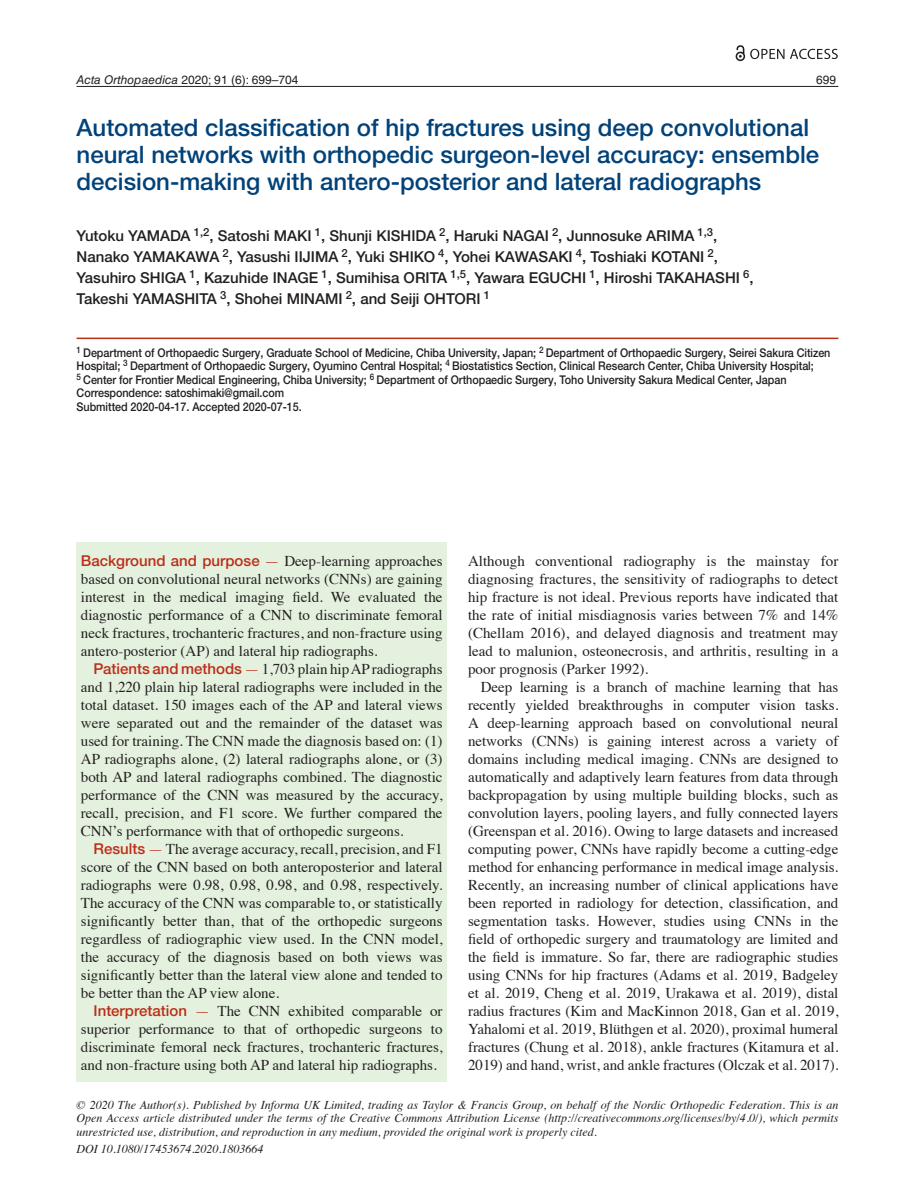
<style>
.page{position:relative;width:915px;height:1191px;background:#fff}
.page>*{position:absolute;margin:0;border:0;box-sizing:border-box;transform-origin:0 0}
.t1{font:500 24px/27px "Helvetica Neue LTW1 G";color:#004279}
.t2{font:15px/18px "Times";color:#231f20;text-align:justify}
.t3{font:500 15px/21px "Helvetica Neue LTW1 G";color:#231f20}
.t4{font:500 12px/13.5px "Helvetica Neue LTW1 G";letter-spacing:-.005em;color:#231f20;scale:.9 1}
.t5{font:italic 12px/13.5px "Times";color:#231f20;text-align:justify}
.t6{font:12px "Helvetica LT Std";color:#231f20}
.s1{font-style:italic}
.s2{font-family:"Helvetica Neue LTW1 G";font-weight:500;color:#bc2e18}
.s3{color:#bc2e18}
</style>
<div class="page">
<hr style="left:77px;top:86px;width:761px;height:1px;background:#231f20">
<div style="left:77px;top:542px;width:369px;height:539px;background:#e4f1de"></div>
<hr style="left:77px;top:337px;width:761px;height:2px;background:#bc2e18">
<svg style="left:735px;top:45px;width:9px;height:16px"></svg>
<svg style="left:750px;top:49px;width:87px;height:10px"></svg>
<p class="t6" style="left:77px;top:72px;width:223px"><span class="s1">Acta Orthopaedica</span> 2020; 91 (6): 699–704</p>
<p class="t6" style="left:816px;top:72px;width:22px">699</p>
<h1 class="t1" style="left:77px;top:114px;width:744px">Automated classification of hip fractures using deep convolutional neural networks with orthopedic surgeon-level accuracy: ensemble decision-making with antero-posterior and lateral radiographs</h1>
<p class="t3" style="left:77px;top:225px;width:678px">Yutoku YAMADA <sup>1,2</sup>, Satoshi MAKI <sup>1</sup>, Shunji KISHIDA <sup>2</sup>, Haruki NAGAI <sup>2</sup>, Junnosuke ARIMA <sup>1,3</sup>, Nanako YAMAKAWA <sup>2</sup>, Yasushi IIJIMA <sup>2</sup>, Yuki SHIKO <sup>4</sup>, Yohei KAWASAKI <sup>4</sup>, Toshiaki KOTANI <sup>2</sup>, Yasuhiro SHIGA <sup>1</sup>, Kazuhide INAGE <sup>1</sup>, Sumihisa ORITA <sup>1,5</sup>, Yawara EGUCHI <sup>1</sup>, Hiroshi TAKAHASHI <sup>6</sup>, Takeshi YAMASHITA <sup>3</sup>, Shohei MINAMI <sup>2</sup>, and Seiji OHTORI <sup>1</sup></p>
<p class="t4" style="left:77px;top:346px;width:838px"><sup>1</sup> Department of Orthopaedic Surgery, Graduate School of Medicine, Chiba University, Japan; <sup>2</sup> Department of Orthopaedic Surgery, Seirei Sakura Citizen Hospital; <sup>3</sup> Department of Orthopaedic Surgery, Oyumino Central Hospital; <sup>4</sup> Biostatistics Section, Clinical Research Center, Chiba University Hospital;<br><sup>5</sup> Center for Frontier Medical Engineering, Chiba University; <sup>6</sup> Department of Orthopaedic Surgery, Toho University Sakura Medical Center, Japan Correspondence: satoshimaki@gmail.com<br>Submitted 2020-04-17. Accepted 2020-07-15.</p>
<p class="t2" style="left:81px;top:550px;width:363px"><span class="s2">Background and purpose</span> <span class="s3">—</span> Deep-learning approaches based on convolutional neural networks (CNNs) are gaining interest in the medical imaging field. We evaluated the diagnostic performance of a CNN to discriminate femoral neck fractures, trochanteric fractures, and non-fracture using antero-posterior (AP) and lateral hip radiographs.</p>
<p class="t2" style="left:81px;top:658px;width:363px;text-indent:13px"><span class="s2">Patients and methods</span> <span class="s3">—</span> 1,703 plain hip AP radiographs and 1,220 plain hip lateral radiographs were included in the total dataset. 150 images each of the AP and lateral views were separated out and the remainder of the dataset was used for training. The CNN made the diagnosis based on: (1)<br>AP radiographs alone, (2) lateral radiographs alone, or (3) both AP and lateral radiographs combined. The diagnostic performance of the CNN was measured by the accuracy, recall, precision, and F1 score. We further compared the CNN’s performance with that of orthopedic surgeons.</p>
<p class="t2" style="left:81px;top:838px;width:363px;text-indent:13px"><span class="s2">Results</span> <span class="s3">—</span> The average accuracy, recall, precision, and F1 score of the CNN based on both anteroposterior and lateral radiographs were 0.98, 0.98, 0.98, and 0.98, respectively.<br>The accuracy of the CNN was comparable to, or statistically significantly better than, that of the orthopedic surgeons regardless of radiographic view used. In the CNN model, the accuracy of the diagnosis based on both views was significantly better than the lateral view alone and tended to be better than the AP view alone.</p>
<p class="t2" style="left:81px;top:1000px;width:363px;text-indent:13px"><span class="s2">Interpretation</span> <span class="s3">—</span> The CNN exhibited comparable or superior performance to that of orthopedic surgeons to discriminate femoral neck fractures, trochanteric fractures, and non-fracture using both AP and lateral hip radiographs.</p>
<p class="t2" style="left:468px;top:550px;width:371px">Although conventional radiography is the mainstay for diagnosing fractures, the sensitivity of radiographs to detect hip fracture is not ideal. Previous reports have indicated that the rate of initial misdiagnosis varies between 7% and 14% (Chellam 2016), and delayed diagnosis and treatment may lead to malunion, osteonecrosis, and arthritis, resulting in a poor prognosis (Parker 1992).</p>
<p class="t2" style="left:468px;top:676px;width:372px;text-indent:13px">Deep learning is a branch of machine learning that has recently yielded breakthroughs in computer vision tasks.<br>A deep-learning approach based on convolutional neural networks (CNNs) is gaining interest across a variety of domains including medical imaging. CNNs are designed to automatically and adaptively learn features from data through backpropagation by using multiple building blocks, such as convolution layers, pooling layers, and fully connected layers (Greenspan et al. 2016). Owing to large datasets and increased computing power, CNNs have rapidly become a cutting-edge method for enhancing performance in medical image analysis.<br>Recently, an increasing number of clinical applications have been reported in radiology for detection, classification, and segmentation tasks. However, studies using CNNs in the field of orthopedic surgery and traumatology are limited and the field is immature. So far, there are radiographic studies using CNNs for hip fractures (Adams et al. 2019, Badgeley et al. 2019, Cheng et al. 2019, Urakawa et al. 2019), distal radius fractures (Kim and MacKinnon 2018, Gan et al. 2019, Yahalomi et al. 2019, Blüthgen et al. 2020), proximal humeral fractures (Chung et al. 2018), ankle fractures (Kitamura et al.<br>2019) and hand, wrist, and ankle fractures (Olczak et al. 2017).</p>
<p class="t5" style="left:77px;top:1097px;width:763px">© 2020 The Author(s). Published by Informa UK Limited, trading as Taylor &amp; Francis Group, on behalf of the Nordic Orthopedic Federation. This is an Open Access article distributed under the terms of the Creative Commons Attribution License (http://creativecommons.org/licenses/by/4.0/), which permits unrestricted use, distribution, and reproduction in any medium, provided the original work is properly cited.</p>
<p class="t5" style="left:77px;top:1142px;width:188px">DOI 10.1080/17453674.2020.1803664</p>
</div>
